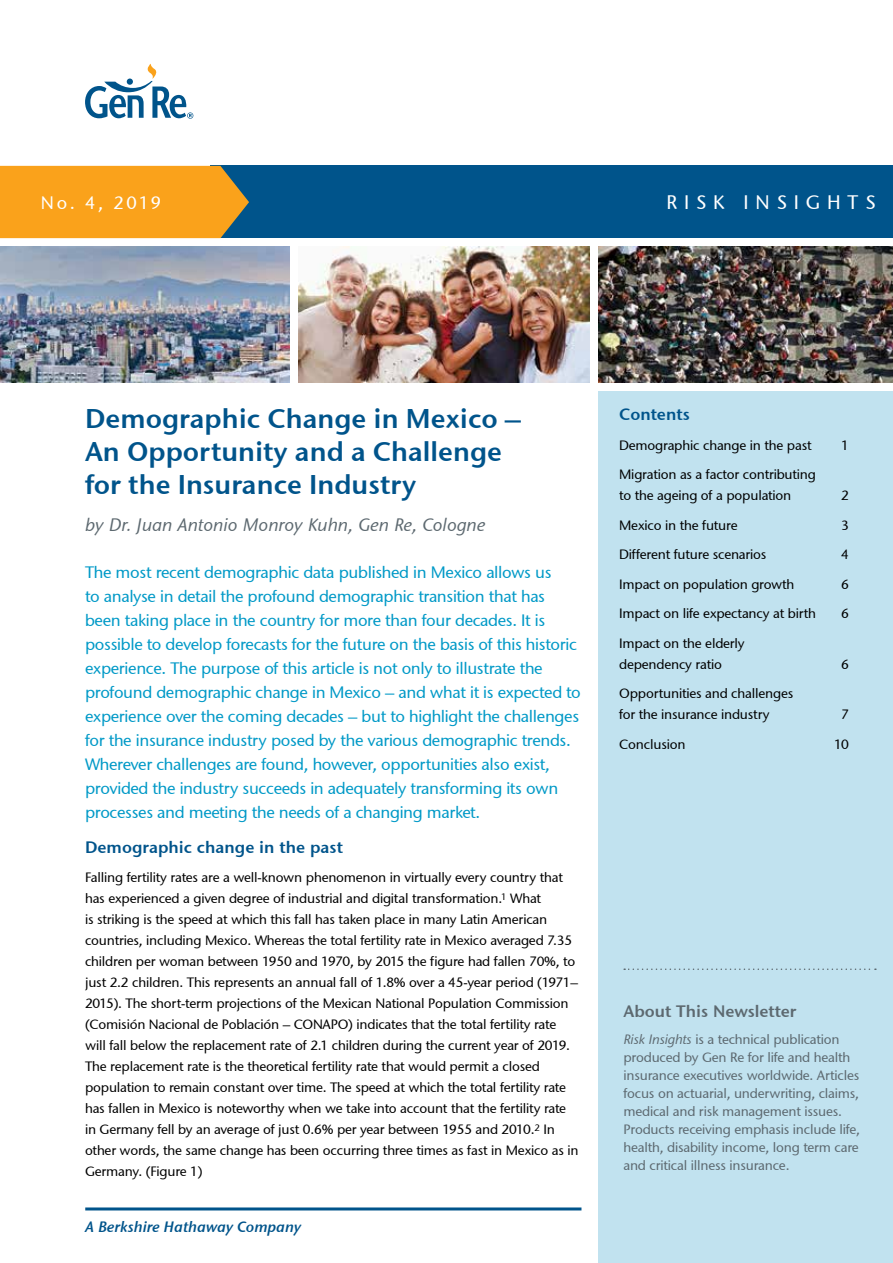
<style>
.page{position:relative;width:893px;height:1263px;background:#fff}
.page>*{position:absolute;margin:0;border:0;box-sizing:border-box;transform-origin:0 0}
.t1{font:600 27px/33px "Stone Sans GC Re";color:#00548b}
.t2{font:19.5px "Stone Sans GC Re";letter-spacing:.35em;color:#fff}
.t3{font:italic 18px "Stone Sans GC Re";color:#5d6970}
.t4{font:18px "Stone Sans GC Re";letter-spacing:.13em;color:#fff}
.t5{font:16.5px/24px "Stone Sans GC Re";letter-spacing:-.02em;color:#0099c7}
.t6{font:600 16.5px "Stone Sans GC Re";color:#00548b}
.t7{font:600 16.5px "Stone Sans GC Re";color:#5d6970}
.t8{font:italic 600 15px "Stone Sans GC Re";color:#00548b}
.t9{font:13.5px/21px "Stone Sans GC Re";letter-spacing:-.015em;color:#000}
.t10{font:13.5px/18px "Stone Sans GC Re";letter-spacing:-.015em;color:#5d6970}
.s1{font-style:italic}
</style>
<div class="page">
<div style="left:598px;top:391px;width:295px;height:872px;background:#c1e2ef"></div>
<img style="left:0;top:247px;width:290px;height:136px">
<img style="left:298px;top:247px;width:292px;height:136px">
<img style="left:598px;top:247px;width:295px;height:136px">
<hr style="left:85px;top:1207px;width:496px;height:3px;background:#00548b">
<div style="left:210px;top:166px;width:683px;height:72px;background:#00548b"></div>
<div style="left:0;top:166px;width:249px;height:72px;background:#faa21b"></div>
<svg style="left:85px;top:64px;width:108px;height:55px"></svg>
<svg style="left:624px;top:968px;width:252px;height:2px"></svg>
<h3 class="t4" style="left:41px;top:191px;width:122px">No. 4, 2019</h3>
<h2 class="t2" style="left:666px;top:191px;width:211px">RISK INSIGHTS</h2>
<h1 class="t1" style="left:85px;top:402px;width:438px">Demographic Change in Mexico –<br>An Opportunity and a Challenge for the Insurance Industry</h1>
<h3 class="t3" style="left:85px;top:514px;width:402px">by Dr. Juan Antonio Monroy Kuhn, Gen Re, Cologne</h3>
<p class="t5" style="left:85px;top:560px;width:497px">The most recent demographic data published in Mexico allows us<br>to analyse in detail the profound demographic transition that has been taking place in the country for more than four decades. It is possible to develop forecasts for the future on the basis of this historic experience. The purpose of this article is not only to illustrate the profound demographic change in Mexico – and what it is expected to experience over the coming decades – but to highlight the challenges for the insurance industry posed by the various demographic trends.<br>Wherever challenges are found, however, opportunities also exist, provided the industry succeeds in adequately transforming its own processes and meeting the needs of a changing market.</p>
<p class="t6" style="left:85px;top:837px;width:259px">Demographic change in the past</p>
<p class="t9" style="left:85px;top:867px;width:495px">Falling fertility rates are a well-known phenomenon in virtually every country that has experienced a given degree of industrial and digital transformation.<sup>1</sup> What<br>is striking is the speed at which this fall has taken place in many Latin American countries, including Mexico. Whereas the total fertility rate in Mexico averaged 7.35 children per woman between 1950 and 1970, by 2015 the figure had fallen 70%, to just 2.2 children. This represents an annual fall of 1.8% over a 45-year period (1971– 2015). The short-term projections of the Mexican National Population Commission (Comisión Nacional de Población – CONAPO) indicates that the total fertility rate will fall below the replacement rate of 2.1 children during the current year of 2019.<br>The replacement rate is the theoretical fertility rate that would permit a closed population to remain constant over time. The speed at which the total fertility rate has fallen in Mexico is noteworthy when we take into account that the fertility rate in Germany fell by an average of just 0.6% per year between 1955 and 2010.<sup>2</sup> In other words, the same change has been occurring three times as fast in Mexico as in Germany. (Figure 1)</p>
<p class="t8" style="left:85px;top:1217px;width:217px">A Berkshire Hathaway Company</p>
<p class="t6" style="left:619px;top:404px;width:72px">Contents</p>
<p class="t9" style="left:619px;top:435px;width:194px">Demographic change in the past</p>
<p class="t9" style="left:841px;top:435px;width:9px">1</p>
<p class="t9" style="left:619px;top:464px;width:198px">Migration as a factor contributing to the ageing of a population</p>
<p class="t9" style="left:841px;top:485px;width:9px">2</p>
<p class="t9" style="left:619px;top:515px;width:120px">Mexico in the future</p>
<p class="t9" style="left:841px;top:515px;width:9px">3</p>
<p class="t9" style="left:619px;top:544px;width:149px">Different future scenarios</p>
<p class="t9" style="left:841px;top:544px;width:9px">4</p>
<p class="t9" style="left:619px;top:574px;width:177px">Impact on population growth</p>
<p class="t9" style="left:841px;top:574px;width:9px">6</p>
<p class="t9" style="left:619px;top:603px;width:198px">Impact on life expectancy at birth</p>
<p class="t9" style="left:841px;top:603px;width:9px">6</p>
<p class="t9" style="left:619px;top:633px;width:127px">Impact on the elderly dependency ratio</p>
<p class="t9" style="left:841px;top:654px;width:9px">6</p>
<p class="t9" style="left:619px;top:683px;width:176px">Opportunities and challenges for the insurance industry</p>
<p class="t9" style="left:841px;top:704px;width:9px">7</p>
<p class="t9" style="left:619px;top:734px;width:68px">Conclusion</p>
<p class="t9" style="left:834px;top:734px;width:16px">10</p>
<p class="t7" style="left:623px;top:1001px;width:175px">About This Newsletter</p>
<p class="t10" style="left:623px;top:1030px;width:238px"><span class="s1">Risk Insights</span> is a technical publication produced by Gen Re for life and health insurance executives worldwide. Articles focus on actuarial, underwriting, claims, medical and risk management issues.<br>Products receiving emphasis include life, health, disability income, long term care and critical illness insurance.</p>
</div>
